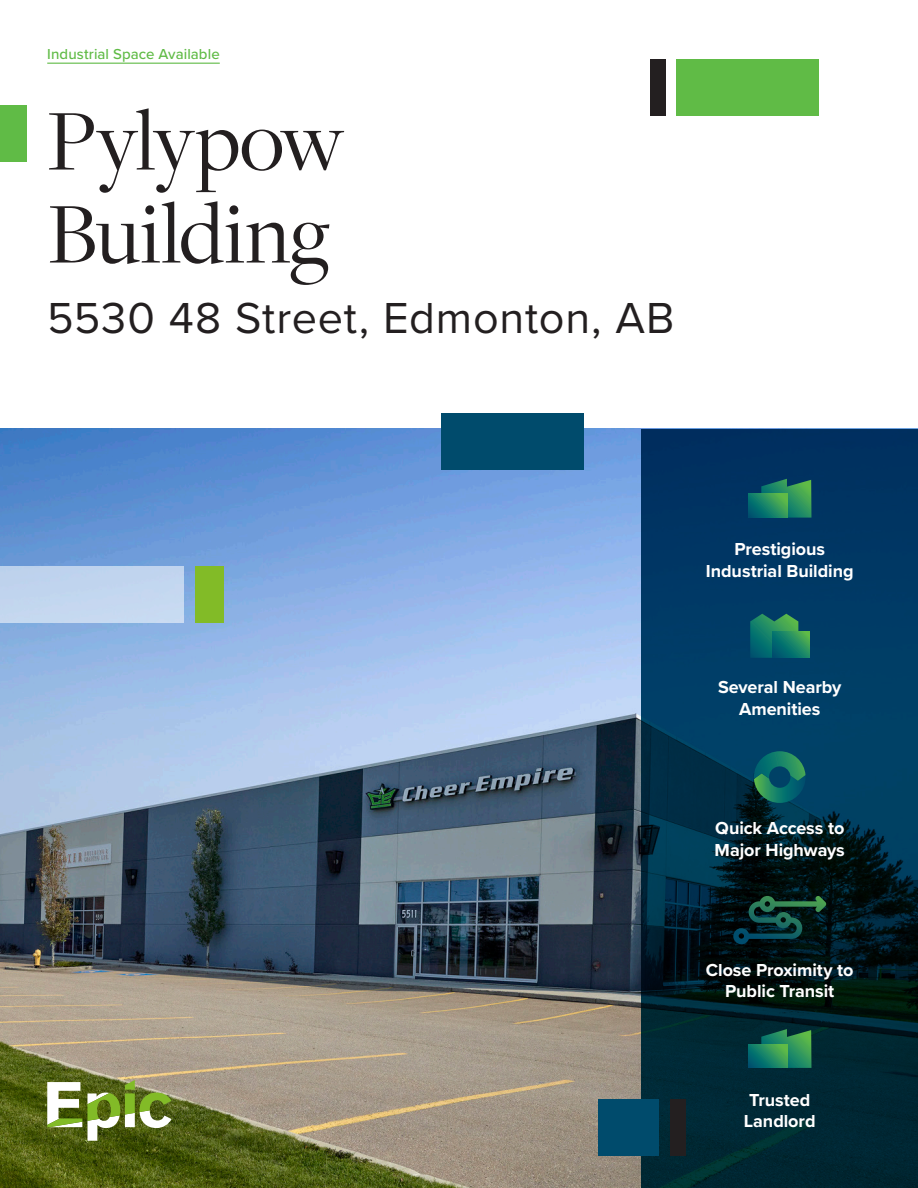
<style>
.page{position:relative;width:918px;height:1188px;background:#fff}
.page>*{position:absolute;margin:0;border:0;box-sizing:border-box;transform-origin:0 0}
.Header_1{font:90px/93px "Freight Disp Pro";letter-spacing:-.005em;color:#231f20}
.t1{font:45px "Proxima Nova";letter-spacing:.02em;color:#231f20}
.t2{font:700 18px/21.6px "Proxima Nova";letter-spacing:-.005em;color:#fff;text-align:center}
.Section_heading{font:500 15px "Proxima Nova";letter-spacing:.005em;color:#60bb46}
</style>
<div class="page">
<img style="left:0;top:429px;width:642px;height:759px">
<svg style="left:642px;top:429px;width:276px;height:759px;background:#002d47"></svg>
<div style="left:0;top:106px;width:26px;height:56px;background:#60bb46"></div>
<div style="left:650px;top:59px;width:16px;height:57px;background:#231f20"></div>
<div style="left:676px;top:59px;width:143px;height:57px;background:#60bb46"></div>
<div style="left:442px;top:413px;width:142px;height:57px;background:#004b6c"></div>
<div style="left:0;top:566px;width:184px;height:56px;background:#c2d7ef"></div>
<div style="left:195px;top:566px;width:28px;height:56px;background:#82bb27"></div>
<hr style="left:47px;top:63px;width:173px;height:1px;background:#60bb46">
<svg style="left:754px;top:751px;width:52px;height:52px;background:#106862"></svg>
<svg style="left:750px;top:614px;width:48px;height:44px"></svg>
<svg style="left:773px;top:632px;width:36px;height:26px"></svg>
<svg style="left:761px;top:1029px;width:50px;height:39px"></svg>
<svg style="left:748px;top:1044px;width:39px;height:24px"></svg>
<svg style="left:47px;top:1080px;width:125px;height:61px"></svg>
<div style="left:598px;top:1099px;width:61px;height:57px;background:#004b6c"></div>
<div style="left:670px;top:1099px;width:15px;height:57px;background:#231f20"></div>
<svg style="left:733px;top:896px;width:93px;height:48px;background:#0b312d"></svg>
<svg style="left:761px;top:479px;width:50px;height:39px"></svg>
<svg style="left:748px;top:494px;width:39px;height:24px"></svg>
<p class="Section_heading" style="left:47px;top:43px;width:174px">Industrial Space Available</p>
<p class="Header_1" style="left:47px;top:92px;width:298px">Pylypow<br>Building</p>
<p class="t1" style="left:47px;top:285px;width:629px">5530 48 Street, Edmonton, AB</p>
<p class="t2" style="left:706px;top:538px;width:149px">Prestigious<br>Industrial Building</p>
<p class="t2" style="left:718px;top:676px;width:125px">Several Nearby<br>Amenities</p>
<p class="t2" style="left:715px;top:817px;width:131px">Quick Access to</p>
<p class="t2" style="left:715px;top:839px;width:132px">Major Highways</p>
<p class="t2" style="left:706px;top:958px;width:149px">Close Proximity to</p>
<p class="t2" style="left:725px;top:980px;width:111px">Public Transit</p>
<p class="t2" style="left:744px;top:1088px;width:73px;text-align:left">Trusted<br>Landlord</p>
</div>
